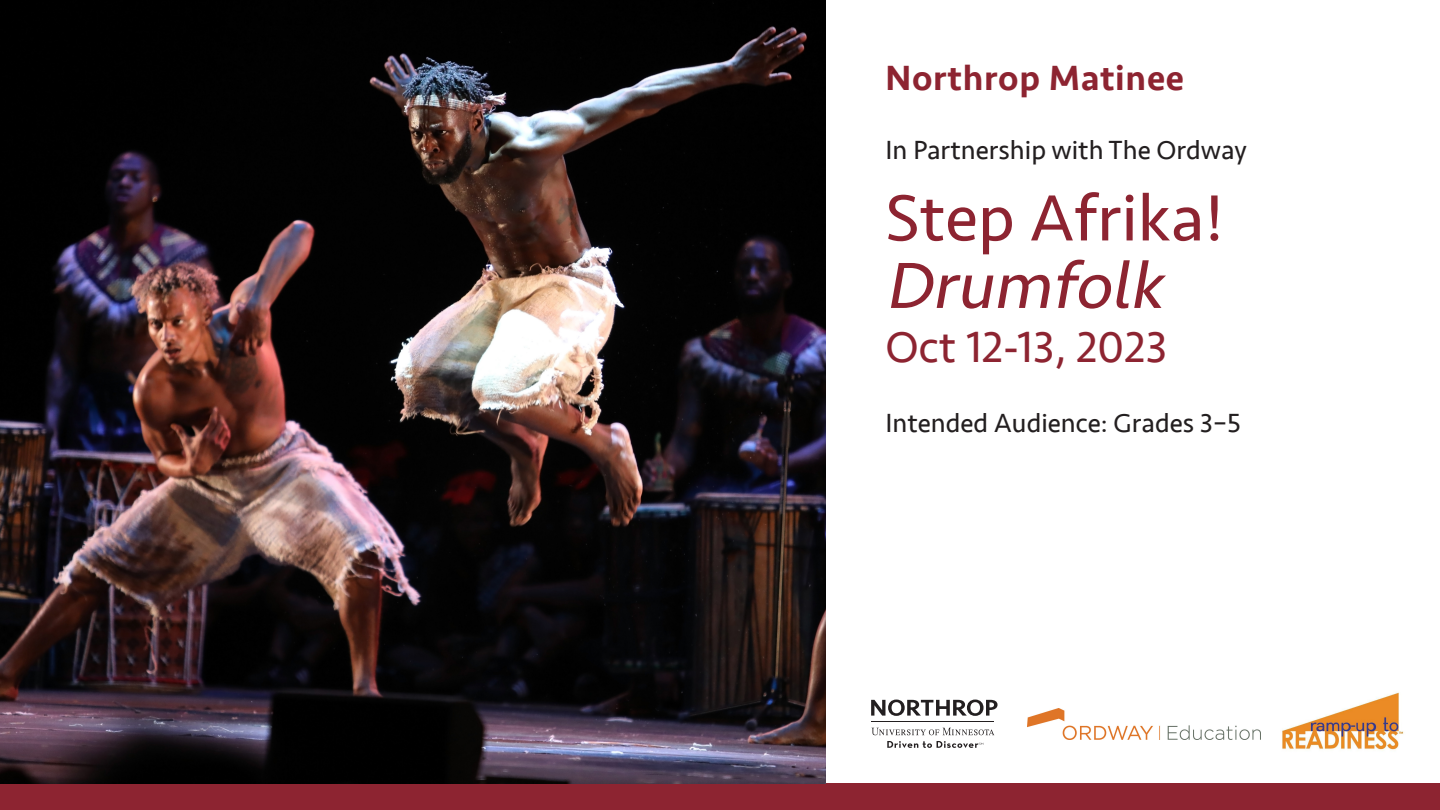
<style>
.page{position:relative;width:1440px;height:810px;background:#fff}
.page>*{position:absolute;margin:0;border:0;box-sizing:border-box;transform-origin:0 0}
.t1{font:67.5px/67.5px "Seravek";color:#8d2431}
.t2{font:45px "Seravek";color:#8d2431}
.t3{font:500 36px "Seravek";letter-spacing:.02em;color:#8d2431}
.t4{font:27px "Seravek";color:#231f20}
.s1{font-style:italic}
</style>
<div class="page">
<div style="left:0;top:784px;width:1440px;height:26px;background:#8d2431"></div>
<img style="left:1282px;top:692px;width:122px;height:59px">
<hr style="left:871px;top:721px;width:123px;height:1px;background:#231f20">
<svg style="left:872px;top:728px;width:122px;height:7px"></svg>
<svg style="left:887px;top:741px;width:96px;height:7px"></svg>
<svg style="left:871px;top:700px;width:127px;height:16px"></svg>
<img style="left:1027px;top:708px;width:234px;height:32px">
<img style="left:0;top:0;width:826px;height:784px">
<p class="t3" style="left:886px;top:55px;width:300px">Northrop Matinee</p>
<p class="t4" style="left:886px;top:130px;width:363px">In Partnership with The Ordway</p>
<p class="t1" style="left:886px;top:184px;width:340px">Step Afrika!<br><span class="s1">Drumfolk</span></p>
<p class="t2" style="left:886px;top:312px;width:284px">Oct 12-13, 2023</p>
<p class="t4" style="left:886px;top:402px;width:357px">Intended Audience: Grades 3–5</p>
</div>
